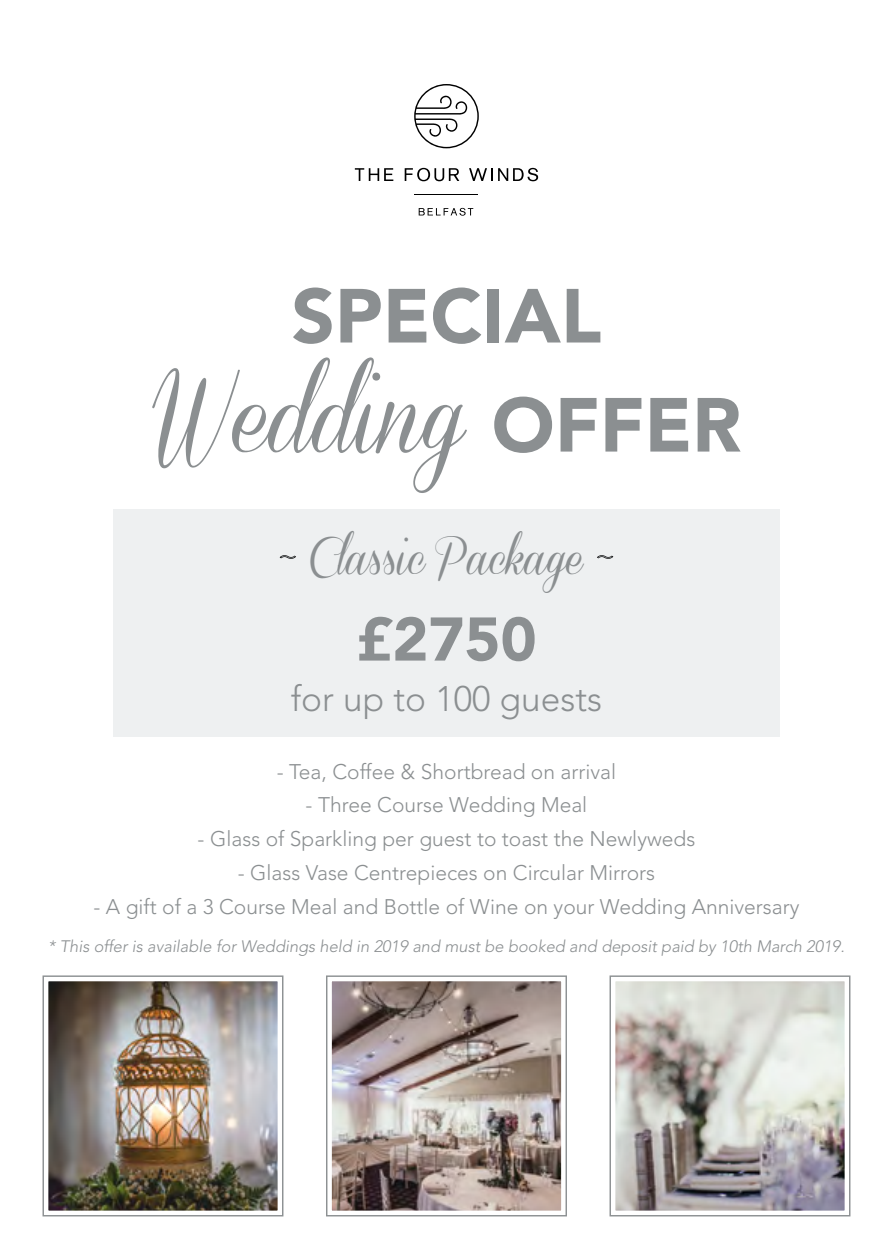
<style>
.page{position:relative;width:893px;height:1259px;background:#fff}
.page>*{position:absolute;margin:0;border:0;box-sizing:border-box;transform-origin:0 0}
.t1{font:90.9px "Coneria Script Demo";color:#8b8f91}
.t2{font:900 75.6px "Avenir";color:#8b8f91}
.t3{font:900 60.9px "Avenir";color:#8b8f91}
.t4{font:41.7px "Coneria Script Demo";color:#8b8f91}
.t5{font:300 35.4px "Avenir";color:#8b8f91}
.t6{font:300 21px "Avenir";color:#8b8f91}
.t7{font:italic 300 16.5px "Avenir";color:#8b8f91}
.s1{font-family:"Avenir";font-weight:900;font-size:75.6px}
.s2{font-family:"Tall Films Expanded";font-size:50.1px}
</style>
<div class="page">
<img style="left:42px;top:975px;width:242px;height:242px">
<svg style="left:326px;top:975px;width:241px;height:242px;background:#a59894"></svg>
<svg style="left:609px;top:975px;width:242px;height:242px;background:#bebcb9"></svg>
<svg style="left:419px;top:208px;width:54px;height:8px"></svg>
<hr style="left:415px;top:195px;width:63px;height:1px;background:#000">
<svg style="left:414px;top:84px;width:65px;height:64px"></svg>
<svg style="left:355px;top:168px;width:38px;height:13px"></svg>
<svg style="left:405px;top:168px;width:54px;height:13px"></svg>
<svg style="left:469px;top:168px;width:69px;height:13px"></svg>
<div style="left:113px;top:509px;width:667px;height:227px;background:#eef0f1"></div>
<svg style="left:280px;top:555px;width:16px;height:4px"></svg>
<svg style="left:597px;top:555px;width:16px;height:4px"></svg>
<h2 class="t2" style="left:292px;top:270px;width:311px">SPECIAL</h2>
<h1 class="t1" style="left:152px;top:367px;width:591px">Wedding <span class="s1">OFFER</span></h1>
<h3 class="t4" style="left:278px;top:535px;width:339px"><span class="s2">~</span> Classic Package <span class="s2">~</span></h3>
<h3 class="t3" style="left:356px;top:602px;width:182px">£2750</h3>
<h3 class="t5" style="left:291px;top:677px;width:313px">for up to 100 guests</h3>
<p class="t6" style="left:277px;top:759px;width:341px">- Tea, Coffee &amp; Shortbread on arrival</p>
<p class="t6" style="left:306px;top:793px;width:283px">- Three Course Wedding Meal</p>
<p class="t6" style="left:198px;top:826px;width:499px">- Glass of Sparkling per guest to toast the Newlyweds</p>
<p class="t6" style="left:238px;top:860px;width:419px">- Glass Vase Centrepieces on Circular Mirrors</p>
<p class="t6" style="left:93px;top:894px;width:707px">- A gift of a 3 Course Meal and Bottle of Wine on your Wedding Anniversary</p>
<p class="t7" style="left:48px;top:936px;width:798px">* This offer is available for Weddings held in 2019 and must be booked and deposit paid by 10th March 2019.</p>
</div>
